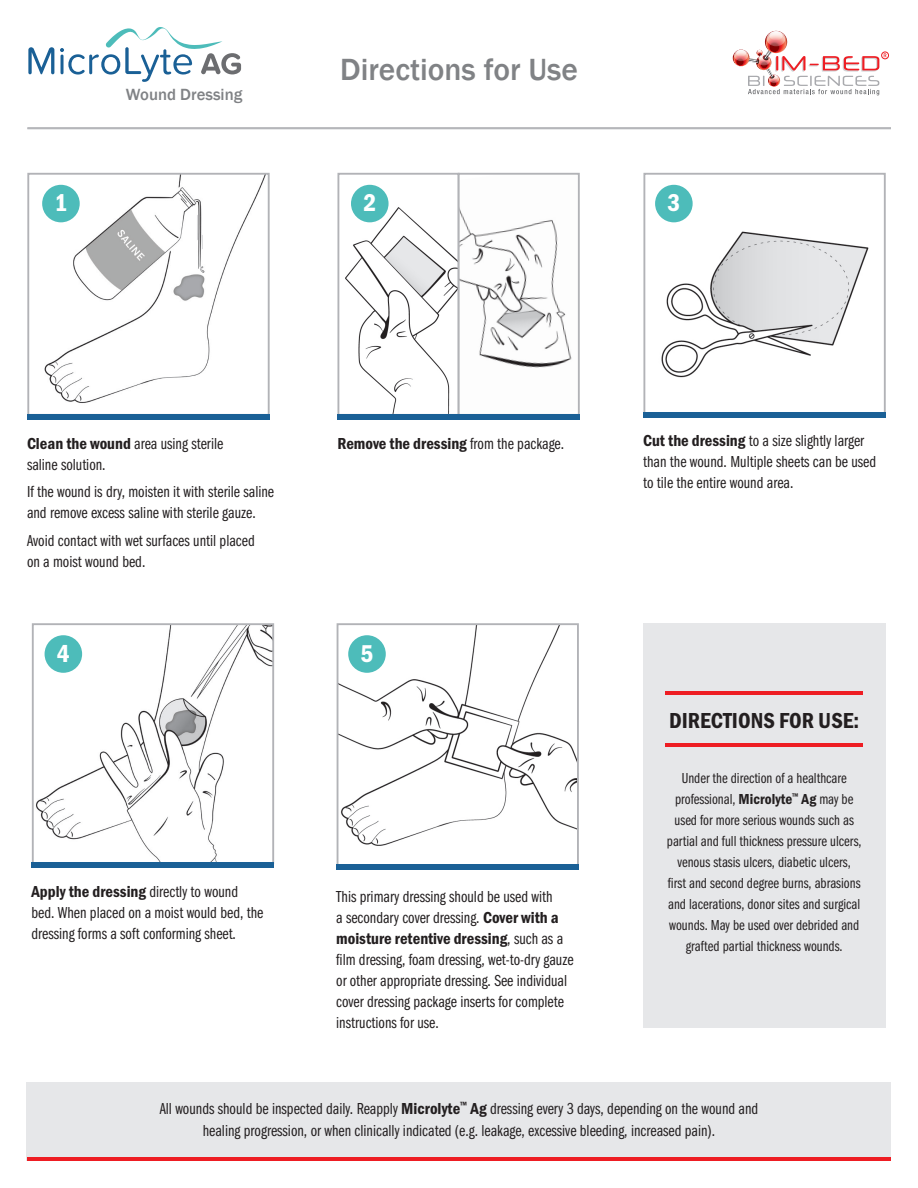
<style>
.page{position:relative;width:918px;height:1188px;background:#fff}
.page>*{position:absolute;margin:0;border:0;box-sizing:border-box;transform-origin:0 0}
.t1{font:500 31.5px "Franklin Gothic";color:#808285}
.Paragraph{font:600 condensed 25.2px "Franklin Gothic Itc T";color:#fff}
.Paragraph-2{font:600 condensed 22.5px "Franklin Gothic Itc T";color:#231f20}
.t2{font:500 16.65px "Franklin Gothic";color:#808285}
.Paragraph-3{font:extra-condensed 16.5px/21px "Franklin Gothic Itc T";color:#231f20}
.Paragraph-4{font:600 condensed 16.5px "Franklin Gothic Itc T";color:#231f20}
.Paragraph-5{font:extra-condensed 15px/21px "Franklin Gothic Itc T";color:#231f20;text-align:center}
.s1{font-weight:600;font-stretch:condensed}
.s2{font-weight:400;font-stretch:extra-condensed}
</style>
<div class="page">
<hr style="left:27px;top:127px;width:864px;height:1px;background:#b2b3b7">
<hr style="left:27px;top:128px;width:864px;height:1px;background:#b2b3b7">
<hr style="left:27px;top:129px;width:864px;height:1px;background:#b2b3b7">
<img style="left:42px;top:176px;width:224px;height:227px">
<div style="left:27px;top:173px;width:243px;height:243px;border:2px solid #b2b3b7"></div>
<img style="left:345px;top:198px;width:112px;height:215px">
<div style="left:337px;top:173px;width:123px;height:243px;border:2px solid #b2b3b7"></div>
<img style="left:461px;top:212px;width:111px;height:156px">
<div style="left:458px;top:173px;width:122px;height:243px;border:2px solid #b2b3b7"></div>
<div style="left:351px;top:185px;width:38px;height:37px;background:#4dbcba;border-radius:50%"></div>
<div style="left:27px;top:1082px;width:864px;height:79px;background:#e6e7e9"></div>
<svg style="left:732px;top:30px;width:157px;height:66px"></svg>
<svg style="left:28px;top:47px;width:26px;height:27px"></svg>
<svg style="left:60px;top:27px;width:181px;height:55px"></svg>
<div style="left:42px;top:185px;width:38px;height:37px;background:#4dbcba;border-radius:50%"></div>
<hr style="left:27px;top:1157px;width:864px;height:4px;background:#ee1d23">
<div style="left:337px;top:414px;width:243px;height:5px;background:#1a6096"></div>
<div style="left:27px;top:414px;width:243px;height:5px;background:#1a6096"></div>
<div style="left:643px;top:623px;width:243px;height:405px;background:#e6e7e9"></div>
<img style="left:340px;top:626px;width:236px;height:220px">
<div style="left:337px;top:623px;width:242px;height:243px;border:2px solid #b2b3b7"></div>
<img style="left:655px;top:184px;width:214px;height:194px">
<div style="left:643px;top:173px;width:243px;height:243px;border:2px solid #b2b3b7"></div>
<img style="left:36px;top:626px;width:235px;height:235px">
<div style="left:32px;top:623px;width:242px;height:241px;border:2px solid #b2b3b7"></div>
<div style="left:45px;top:635px;width:37px;height:38px;background:#4dbcba;border-radius:50%"></div>
<div style="left:655px;top:185px;width:38px;height:37px;background:#4dbcba;border-radius:50%"></div>
<div style="left:348px;top:635px;width:38px;height:38px;background:#4dbcba;border-radius:50%"></div>
<hr style="left:665px;top:743px;width:198px;height:4px;background:#ee1d23">
<hr style="left:665px;top:691px;width:198px;height:4px;background:#ee1d23">
<div style="left:32px;top:862px;width:242px;height:6px;background:#1a6096"></div>
<div style="left:643px;top:412px;width:243px;height:5px;background:#1a6096"></div>
<div style="left:337px;top:864px;width:242px;height:6px;background:#1a6096"></div>
<p class="Paragraph" style="left:55px;top:189px;width:14px">1</p>
<p class="t2" style="left:126px;top:84px;width:118px">Wound Dressing</p>
<p class="t1" style="left:340px;top:50px;width:239px">Directions for Use</p>
<p class="Paragraph" style="left:363px;top:189px;width:14px">2</p>
<p class="Paragraph" style="left:667px;top:189px;width:14px">3</p>
<p class="Paragraph-3" style="left:27px;top:432px;width:198px"><span class="s1">Clean the wound</span> area using sterile saline solution.</p>
<p class="Paragraph-3" style="left:27px;top:481px;width:249px">If the wound is dry, moisten it with sterile saline and remove excess saline with sterile gauze.</p>
<p class="Paragraph-3" style="left:27px;top:530px;width:229px">Avoid contact with wet surfaces until placed on a moist wound bed.</p>
<p class="Paragraph" style="left:57px;top:639px;width:14px">4</p>
<p class="Paragraph-4" style="left:337px;top:434px;width:228px">Remove the dressing <span class="s2">from the package.</span></p>
<p class="Paragraph" style="left:361px;top:639px;width:14px">5</p>
<p class="Paragraph-3" style="left:32px;top:881px;width:234px"><span class="s1">Apply the dressing</span> directly to wound bed. When placed on a moist would bed, the dressing forms a soft conforming sheet.</p>
<p class="Paragraph-3" style="left:336px;top:886px;width:239px">This primary dressing should be used with<br>a secondary cover dressing. <span class="s1">Cover with a moisture retentive dressing</span>, such as a film dressing, foam dressing, wet-to-dry gauze or other appropriate dressing. See individual cover dressing package inserts for complete instructions for use.</p>
<p class="Paragraph-3" style="left:643px;top:430px;width:235px"><span class="s1">Cut the dressing</span> to a size slightly larger than the wound. Multiple sheets can be used to tile the entire wound area.</p>
<p class="Paragraph-2" style="left:669px;top:708px;width:192px">DIRECTIONS FOR USE:</p>
<p class="Paragraph-5" style="left:667px;top:768px;width:196px">Under the direction of a healthcare professional, <span class="s1">Microlyte</span><sup>™</sup> <span class="s1">Ag</span> may be used for more serious wounds such as partial and full thickness pressure ulcers, venous stasis ulcers, diabetic ulcers, first and second degree burns, abrasions and lacerations, donor sites and surgical wounds. May be used over debrided and grafted partial thickness wounds.</p>
<p class="Paragraph-3" style="left:160px;top:1097px;width:600px;line-height:22.5px;text-align:center">All wounds should be inspected daily. Reapply <span class="s1">Microlyte</span><sup>™</sup> <span class="s1">Ag</span> dressing every 3 days, depending on the wound and healing progression, or when clinically indicated (e.g. leakage, excessive bleeding, increased pain).</p>
</div>
